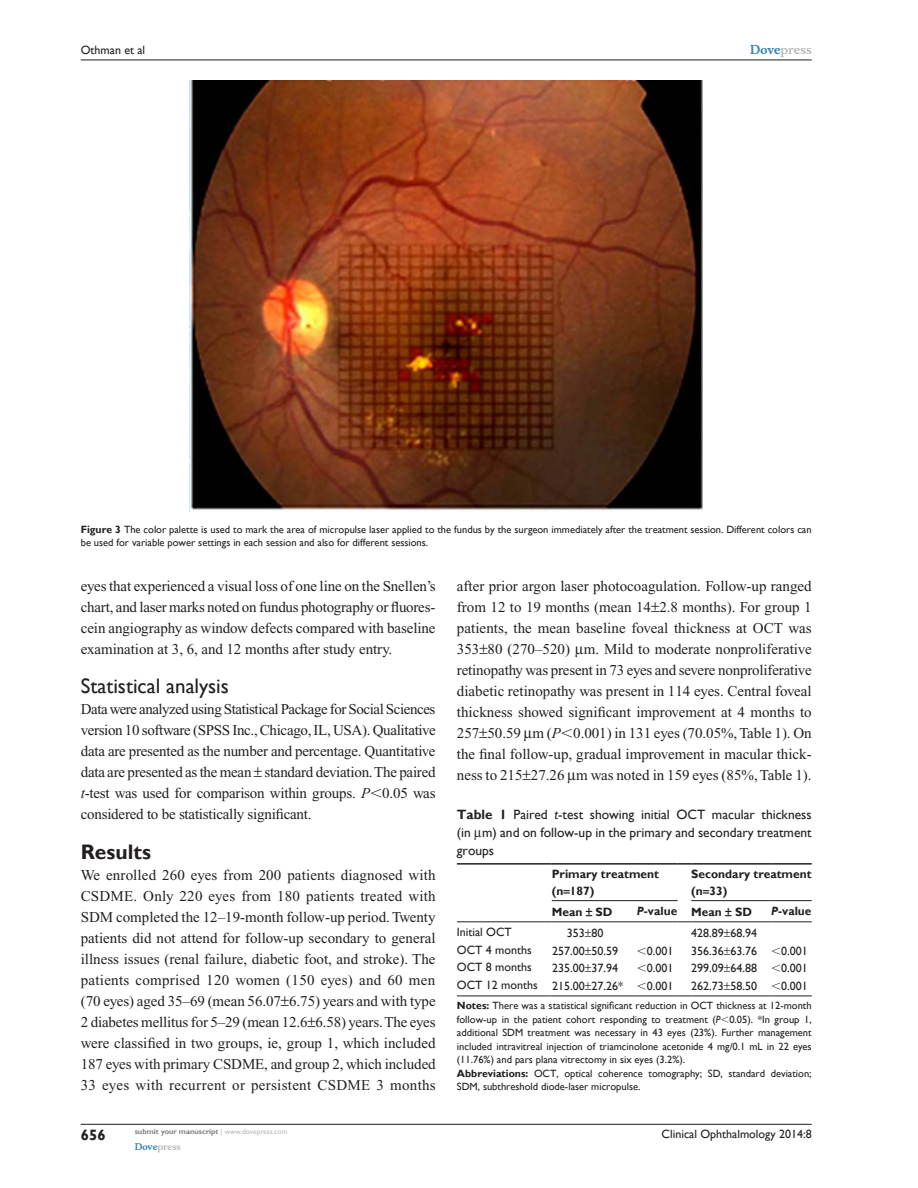
<style>
.page{position:relative;width:918px;height:1188px;background:#fff}
.page>*{position:absolute;margin:0;border:0;box-sizing:border-box;transform-origin:0 0}
.t1{font:21px "Gill Sans";color:#231f20}
.t2{font:700 21px "Gill Sans";color:#231f20}
.TxF{font:15px/21px "Times New Roman";letter-spacing:-.005em;color:#231f20;text-align:justify}
.t3{font:700 15px "Gill Sans";color:#231f20}
.TN_TT{font:13.5px/18px "Gill Sans";color:#231f20;text-align:justify}
.TB{font:12px "Gill Sans";color:#231f20}
.TCH{font:700 12px/16.5px "Gill Sans";color:#231f20}
.t4{font:700 12px "Musee";color:#b8b9bc}
.TSNRI{font:10.5px/13.5px "Gill Sans";color:#231f20;text-align:justify}
.FC{font:10.5px/13.5px "Gill Sans";color:#231f20}
.t5{font:700 9px "Musee";color:#b8b9bc}
.t6{font:700 7.5px "Gill Sans";color:#808285}
.s1{color:#3485ae}
.s2{font-weight:700}
.s3{font-style:italic}
.s4{font-family:"Mathematical Pi One"}
.s5{font-weight:400;color:#b8b9bc}
</style>
<div class="page">
<hr style="left:81px;top:1124px;width:731px;height:1px;background:#231f20">
<hr style="left:81px;top:60px;width:731px;height:1px;background:#231f20">
<img style="left:190px;top:81px;width:513px;height:431px">
<hr style="left:552px;top:900px;width:85px;height:1px;background:#231f20">
<hr style="left:637px;top:900px;width:41px;height:1px;background:#231f20">
<hr style="left:691px;top:900px;width:80px;height:1px;background:#231f20">
<hr style="left:771px;top:900px;width:41px;height:1px;background:#231f20">
<hr style="left:457px;top:921px;width:95px;height:1px;background:#231f20">
<hr style="left:552px;top:921px;width:85px;height:1px;background:#231f20">
<hr style="left:637px;top:921px;width:41px;height:1px;background:#231f20">
<svg style="left:678px;top:921px;width:13px;height:1px"></svg>
<hr style="left:691px;top:921px;width:80px;height:1px;background:#231f20">
<hr style="left:771px;top:921px;width:41px;height:1px;background:#231f20">
<hr style="left:457px;top:996px;width:95px;height:1px;background:#231f20">
<hr style="left:552px;top:996px;width:85px;height:1px;background:#231f20">
<hr style="left:637px;top:996px;width:41px;height:1px;background:#231f20">
<svg style="left:678px;top:996px;width:13px;height:1px"></svg>
<hr style="left:691px;top:996px;width:80px;height:1px;background:#231f20">
<hr style="left:771px;top:996px;width:41px;height:1px;background:#231f20">
<hr style="left:457px;top:863px;width:95px;height:2px;background:#231f20">
<hr style="left:552px;top:863px;width:85px;height:2px;background:#231f20">
<hr style="left:637px;top:863px;width:41px;height:2px;background:#231f20">
<svg style="left:678px;top:863px;width:13px;height:2px"></svg>
<hr style="left:691px;top:863px;width:80px;height:2px;background:#231f20">
<hr style="left:771px;top:863px;width:41px;height:2px;background:#231f20">
<p class="TB" style="left:81px;top:43px;width:66px">Othman et al</p>
<p class="t4" style="left:750px;top:43px;width:63px"><span class="s1">Dove</span>press</p>
<p class="FC" style="left:81px;top:523px;width:732px"><span class="s2">Figure 3</span> The color palette is used to mark the area of micropulse laser applied to the fundus by the surgeon immediately after the treatment session. Different colors can be used for variable power settings in each session and also for different sessions.</p>
<p class="TxF" style="left:81px;top:576px;width:356px">eyes that experienced a visual loss of one line on the Snellen’s chart, and laser marks noted on fundus photography or fluores&shy;cein angiography as window defects compared with baseline examination at 3, 6, and 12 months after study entry.</p>
<h2 class="t1" style="left:81px;top:674px;width:150px">Statistical analysis</h2>
<p class="TxF" style="left:81px;top:699px;width:356px">Data were analyzed using Statistical Package for Social Sciences version 10 software (SPSS Inc., Chicago, IL, USA). Qualitative data are presented as the number and percentage. Quantitative data are presented as the mean standard deviation. The paired <span class="s3">t</span>-test was used for comparison within groups. <span class="s3">P</span><span class="s4">,</span>0.05 was considered to be statistically significant.</p>
<h1 class="t2" style="left:81px;top:839px;width:72px">Results</h1>
<p class="TxF" style="left:81px;top:865px;width:357px">We enrolled 260 eyes from 200 patients diagnosed with CSDME. Only 220 eyes from 180 patients treated with SDM completed the 12–19-month follow-up period. Twenty patients did not attend for follow-up secondary to general illness issues (renal failure, diabetic foot, and stroke). The patients comprised 120 women (150 eyes) and 60 men (70 eyes) aged 35–69 (mean 56.07 6.75) years and with type 2 diabetes mellitus for 5–29 (mean 12.6 6.58) years. The eyes were classified in two groups, ie, group 1, which included 187 eyes with primary CSDME, and group 2, which included 33 eyes with recurrent or persistent CSDME 3 months</p>
<p class="TxF" style="left:457px;top:576px;width:356px">after prior argon laser photocoagulation. Follow-up ranged from 12 to 19 months (mean 14 2.8 months). For group 1 patients, the mean baseline foveal thickness at OCT was 353 80 (270–520) m. Mild to moderate nonproliferative retinopathy was present in 73 eyes and severe nonproliferative diabetic retinopathy was present in 114 eyes. Central foveal thickness showed significant improvement at 4 months to 257 50.59 m (<span class="s3">P</span><span class="s4">,</span>0.001) in 131 eyes (70.05%, Table 1). On the final follow-up, gradual improvement in macular thick&shy;ness to 215 27.26 m was noted in 159 eyes (85%, Table 1).</p>
<p class="TN_TT" style="left:457px;top:806px;width:356px"><span class="s2">Table 1</span> Paired <span class="s3">t</span>-test showing initial OCT macular thickness (in m) and on follow-up in the primary and secondary treatment groups</p>
<p class="TCH" style="left:552px;top:866px;width:109px">Primary treatment (n 187)</p>
<p class="TCH" style="left:691px;top:866px;width:122px">Secondary treatment (n 33)</p>
<p class="TCH" style="left:552px;top:904px;width:62px">Mean SD</p>
<p class="TCH" style="left:637px;top:903px;width:42px"><span class="s3">P</span>-value</p>
<p class="TCH" style="left:691px;top:904px;width:62px">Mean SD</p>
<p class="TCH" style="left:771px;top:903px;width:42px"><span class="s3">P</span>-value</p>
<p class="TB" style="left:457px;top:925px;width:56px">Initial OCT</p>
<p class="TB" style="left:567px;top:926px;width:38px">353 80</p>
<p class="TB" style="left:691px;top:926px;width:67px">428.89 68.94</p>
<p class="TB" style="left:457px;top:943px;width:76px">OCT 4 months</p>
<p class="TB" style="left:552px;top:944px;width:67px">257.00 50.59</p>
<p class="TB" style="left:637px;top:944px;width:38px"><span class="s4">,</span>0.001</p>
<p class="TB" style="left:691px;top:944px;width:67px">356.36 63.76</p>
<p class="TB" style="left:771px;top:944px;width:38px"><span class="s4">,</span>0.001</p>
<p class="TB" style="left:457px;top:960px;width:76px">OCT 8 months</p>
<p class="TB" style="left:552px;top:961px;width:67px">235.00 37.94</p>
<p class="TB" style="left:637px;top:961px;width:38px"><span class="s4">,</span>0.001</p>
<p class="TB" style="left:691px;top:961px;width:67px">299.09 64.88</p>
<p class="TB" style="left:771px;top:961px;width:38px"><span class="s4">,</span>0.001</p>
<p class="TB" style="left:457px;top:978px;width:82px">OCT 12 months</p>
<p class="TB" style="left:552px;top:979px;width:72px">215.00 27.26*</p>
<p class="TB" style="left:637px;top:979px;width:38px"><span class="s4">,</span>0.001</p>
<p class="TB" style="left:691px;top:979px;width:67px">262.73 58.50</p>
<p class="TB" style="left:771px;top:979px;width:38px"><span class="s4">,</span>0.001</p>
<p class="TSNRI" style="left:457px;top:999px;width:356px"><span class="s2">Notes:</span> There was a statistical significant reduction in OCT thickness at 12-month follow-up in the patient cohort responding to treatment (<span class="s3">P</span><span class="s4">,</span>0.05). *In group 1, additional SDM treatment was necessary in 43 eyes (23%). Further management included intravitreal injection of triamcinolone acetonide 4 mg/0.1 mL in 22 eyes (11.76%) and pars plana vitrectomy in six eyes (3.2%).</p>
<p class="TSNRI" style="left:457px;top:1067px;width:356px"><span class="s2">Abbreviations:</span> OCT, optical coherence tomography; SD, standard deviation;<br>SDM, subthreshold diode-laser micropulse.</p>
<p class="t3" style="left:81px;top:1126px;width:26px">656</p>
<p class="t6" style="left:135px;top:1127px;width:154px">submit your manuscript <span class="s5">| www.dovepress.com</span></p>
<p class="t5" style="left:135px;top:1141px;width:48px"><span class="s1">Dove</span>press</p>
<p class="TB" style="left:662px;top:1127px;width:152px">Clinical Ophthalmology 2014:8</p>
</div>
